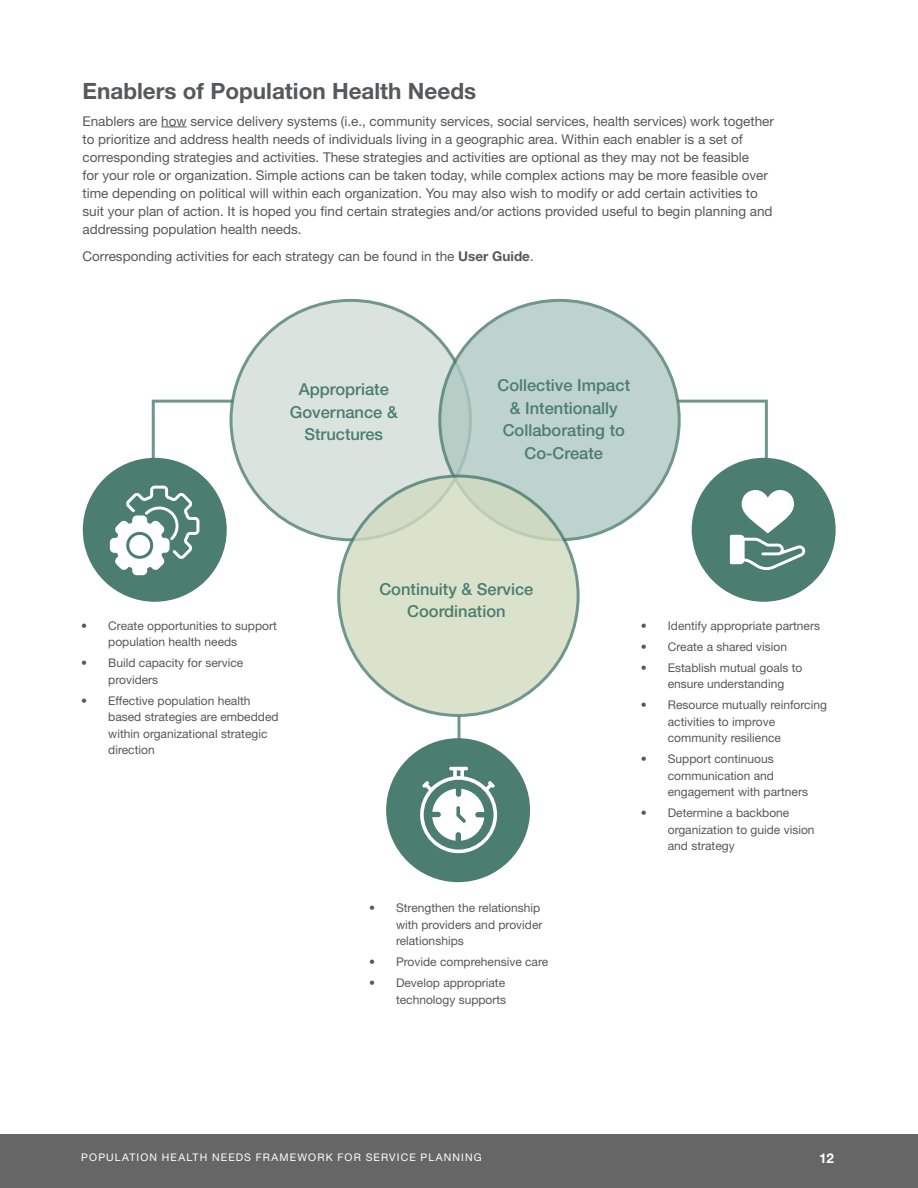
<style>
.page{position:relative;width:918px;height:1188px;background:#fff}
.page>*{position:absolute;margin:0;border:0;box-sizing:border-box;transform-origin:0 0}
.t1{font:700 22.5px "Helvetica Neue LT Std";color:#57585a}
.t2{font:500 16.5px/22.5px "Helvetica Neue LT Std";color:#4b7d70;text-align:center}
.t3{font:13.5px/18px "Helvetica Neue LT Std";color:#57585a}
.t4{font:700 13.5px "Helvetica Neue LT Std";color:#fff}
.t5{font:12px/16.5px "Helvetica Neue LT Std";color:#57585a}
.t6{font:10.5px "Helvetica Neue LT Std";letter-spacing:.105em;color:#fff}
.s1{font-weight:700}
</style>
<div class="page">
<div style="left:0;top:1134px;width:918px;height:54px;background:#666"></div>
<svg style="left:161px;top:127px;width:26px;height:1px"></svg>
<div style="left:83px;top:458px;width:144px;height:144px;background:#4b7d70;border-radius:50%"></div>
<svg style="left:110px;top:486px;width:89px;height:89px"></svg>
<div style="left:692px;top:458px;width:144px;height:144px;background:#4b7d70;border-radius:50%"></div>
<svg style="left:730px;top:490px;width:76px;height:80px"></svg>
<div style="left:231px;top:300px;width:239px;height:240px;background:#dbe3df;border-radius:50%"></div>
<div style="left:440px;top:300px;width:239px;height:240px;background:#bed3cd;border-radius:50%"></div>
<svg style="left:339px;top:476px;width:239px;height:239px;background:#d5dfc9"></svg>
<div style="left:386px;top:738px;width:144px;height:144px;background:#4b7d70;border-radius:50%"></div>
<svg style="left:420px;top:767px;width:77px;height:86px"></svg>
<svg style="left:151px;top:398px;width:84px;height:75px"></svg>
<svg style="left:676px;top:398px;width:92px;height:75px"></svg>
<hr style="left:458px;top:716px;width:2px;height:34px;background:#4b7d70">
<h1 class="t1" style="left:82px;top:77px;width:395px">Enablers of Population Health Needs</h1>
<p class="t3" style="left:82px;top:112px;width:693px">Enablers are how service delivery systems (i.e., community services, social services, health services) work together to prioritize and address health needs of individuals living in a geographic area. Within each enabler is a set of corresponding strategies and activities. These strategies and activities are optional as they may not be feasible<br>for your role or organization. Simple actions can be taken today, while complex actions may be more feasible over time depending on political will within each organization. You may also wish to modify or add certain activities to suit your plan of action. It is hoped you find certain strategies and/or actions provided useful to begin planning and addressing population health needs.</p>
<p class="t3" style="left:82px;top:247px;width:453px">Corresponding activities for each strategy can be found in the <span class="s1">User Guide</span>.</p>
<p class="t2" style="left:290px;top:378px;width:109px">Appropriate<br>Governance &amp;<br>Structures</p>
<p class="t2" style="left:498px;top:374px;width:134px">Collective Impact &amp; Intentionally<br>Collaborating to<br>Co-Create</p>
<p class="t5" style="left:108px;top:617px;width:170px;text-indent:-27px">• Create opportunities to support population health needs</p>
<p class="t5" style="left:108px;top:654px;width:137px;text-indent:-27px">• Build capacity for service providers</p>
<p class="t5" style="left:108px;top:692px;width:172px;text-indent:-27px">• Effective population health based strategies are embedded within organizational strategic direction</p>
<p class="t2" style="left:379px;top:578px;width:156px">Continuity &amp; Service<br>Coordination</p>
<p class="t5" style="left:396px;top:899px;width:148px;text-indent:-27px">• Strengthen the relationship with providers and provider relationships</p>
<p class="t5" style="left:369px;top:953px;width:181px">• Provide comprehensive care</p>
<p class="t5" style="left:369px;top:974px;width:139px;text-align:right">• Develop appropriate technology supports</p>
<p class="t5" style="left:641px;top:617px;width:181px">• Identify appropriate partners</p>
<p class="t5" style="left:641px;top:638px;width:148px">• Create a shared vision</p>
<p class="t5" style="left:668px;top:659px;width:136px;text-indent:-27px">• Establish mutual goals to ensure understanding</p>
<p class="t5" style="left:668px;top:696px;width:161px;text-indent:-27px">• Resource mutually reinforcing activities to improve community resilience</p>
<p class="t5" style="left:668px;top:750px;width:142px;text-indent:-27px">• Support continuous communication and engagement with partners</p>
<p class="t5" style="left:668px;top:804px;width:148px;text-indent:-27px">• Determine a backbone organization to guide vision and strategy</p>
<p class="t6" style="left:81px;top:1151px;width:402px">POPULATION HEALTH NEEDS FRAMEWORK FOR SERVICE PLANNING</p>
<p class="t4" style="left:819px;top:1150px;width:17px">12</p>
</div>
